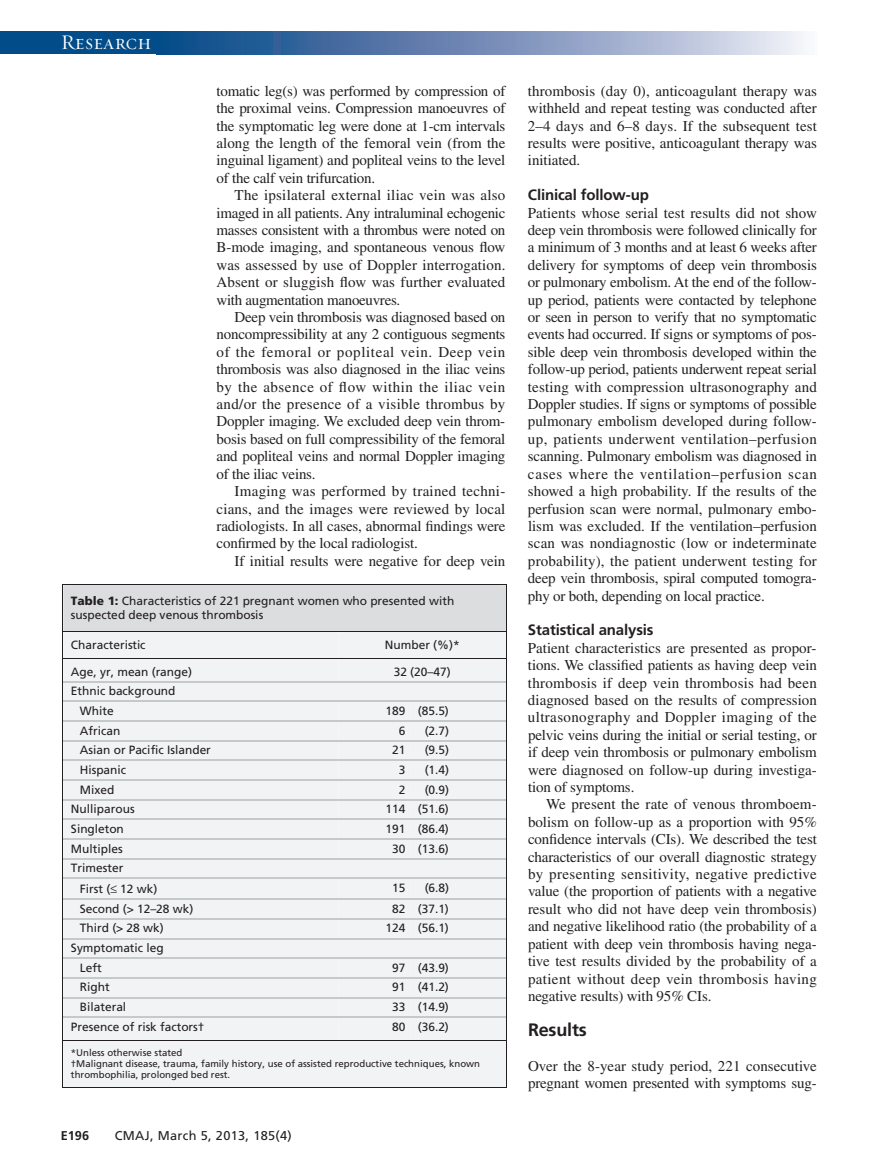
<style>
.page{position:relative;width:878px;height:1175px;background:#fff}
.page>*{position:absolute;margin:0;border:0;box-sizing:border-box;transform-origin:0 0}
.t1{font:21px "Requiem Display HTF Small Caps";letter-spacing:.005em;color:#fff}
.t2{font:700 18px "Frutiger LT Std";letter-spacing:-.01em;color:#231f20}
.t3{font:15px/17.4px "Times LT Std";letter-spacing:-.01em;color:#231f20;text-align:justify}
.t4{font:700 15px "Frutiger LT Std";letter-spacing:-.01em;color:#231f20}
.t5{font:12.75px "Frutiger LT Std";letter-spacing:.025em;color:#231f20}
.t6{font:700 12.75px "Frutiger LT Std";color:#231f20}
.t7{font:12px/19.6px "Frutiger";color:#231f20}
.t8{font:9.6px/11.4px "Frutiger";color:#231f20}
.s1{font-weight:900}
</style>
<div class="page">
<div style="left:0;top:32px;width:164px;height:22px;background:#014c89"></div>
<svg style="left:164px;top:32px;width:640px;height:22px;background:#7692ba"></svg>
<svg style="left:63px;top:584px;width:444px;height:504px"></svg>
<h1 class="t1" style="left:61px;top:30px;width:92px">Research</h1>
<p class="t3" style="left:216px;top:84px;width:290px">tomatic leg(s) was performed by compression of the proximal veins. Compression manoeuvres of the symptomatic leg were done at 1-cm intervals along the length of the femoral vein (from the inguinal ligament) and popliteal veins to the level of the calf vein trifurcation.</p>
<p class="t3" style="left:216px;top:188px;width:290px;text-indent:18px">The ipsilateral external iliac vein was also imaged in all patients. Any intraluminal echogenic masses consistent with a thrombus were noted on B-mode imaging, and spontaneous venous flow was assessed by use of Doppler interrogation.<br>Absent or sluggish flow was further evaluated with augmentation manoeuvres.</p>
<p class="t3" style="left:216px;top:310px;width:290px;text-indent:18px">Deep vein thrombosis was diagnosed based on noncompressibility at any 2 contiguous segments of the femoral or popliteal vein. Deep vein thrombosis was also diagnosed in the iliac veins by the absence of flow within the iliac vein and/or the presence of a visible thrombus by Doppler imaging. We excluded deep vein throm&shy;bosis based on full compressibility of the femoral and popliteal veins and normal Doppler imaging of the iliac veins.</p>
<p class="t3" style="left:216px;top:484px;width:290px;text-indent:18px">Imaging was performed by trained techni&shy;cians, and the images were reviewed by local radiologists. In all cases, abnormal findings were confirmed by the local radiologist.</p>
<p class="t3" style="left:234px;top:553px;width:272px">If initial results were negative for deep vein</p>
<p class="t7" style="left:71px;top:595px;width:385px;line-height:14px"><span class="s1">Table 1:</span> Characteristics of 221 pregnant women who presented with suspected deep venous thrombosis</p>
<p class="t7" style="left:71px;top:636px;width:76px">Characteristic</p>
<p class="t7" style="left:385px;top:636px;width:76px">Number (%)*</p>
<p class="t7" style="left:71px;top:662px;width:123px">Age, yr, mean (range)</p>
<p class="t7" style="left:394px;top:662px;width:58px">32 (20–47)</p>
<p class="t7" style="left:80px;top:682px;width:97px;text-indent:-9px">Ethnic background<br>White</p>
<p class="t7" style="left:385px;top:702px;width:65px">189 (85.5)</p>
<p class="t7" style="left:80px;top:721px;width:42px">African</p>
<p class="t7" style="left:399px;top:721px;width:8px">6</p>
<p class="t7" style="left:424px;top:721px;width:26px">(2.7)</p>
<p class="t7" style="left:80px;top:741px;width:132px">Asian or Pacific Islander</p>
<p class="t7" style="left:392px;top:741px;width:15px">21</p>
<p class="t7" style="left:424px;top:741px;width:26px">(9.5)</p>
<p class="t7" style="left:80px;top:761px;width:48px">Hispanic</p>
<p class="t7" style="left:399px;top:761px;width:8px">3</p>
<p class="t7" style="left:424px;top:761px;width:26px">(1.4)</p>
<p class="t7" style="left:80px;top:780px;width:36px">Mixed</p>
<p class="t7" style="left:399px;top:780px;width:8px">2</p>
<p class="t7" style="left:424px;top:780px;width:26px">(0.9)</p>
<p class="t7" style="left:71px;top:800px;width:65px">Nulliparous</p>
<p class="t7" style="left:385px;top:800px;width:65px">114 (51.6)</p>
<p class="t7" style="left:71px;top:819px;width:54px">Singleton</p>
<p class="t7" style="left:385px;top:819px;width:65px">191 (86.4)</p>
<p class="t7" style="left:71px;top:839px;width:53px">Multiples</p>
<p class="t7" style="left:392px;top:839px;width:58px">30 (13.6)</p>
<p class="t7" style="left:80px;top:858px;width:79px;line-height:20.5px;text-indent:-9px">Trimester<br>First (≤ 12 wk)</p>
<p class="t7" style="left:392px;top:878px;width:15px">15</p>
<p class="t7" style="left:424px;top:878px;width:26px">(6.8)</p>
<p class="t7" style="left:80px;top:899px;width:115px">Second (&gt; 12–28 wk)</p>
<p class="t7" style="left:392px;top:899px;width:58px">82 (37.1)</p>
<p class="t7" style="left:80px;top:919px;width:85px">Third (&gt; 28 wk)</p>
<p class="t7" style="left:385px;top:919px;width:65px">124 (56.1)</p>
<p class="t7" style="left:80px;top:939px;width:85px;text-indent:-9px">Symptomatic leg<br>Left</p>
<p class="t7" style="left:392px;top:958px;width:58px">97 (43.9)</p>
<p class="t7" style="left:80px;top:978px;width:31px">Right</p>
<p class="t7" style="left:392px;top:978px;width:58px">91 (41.2)</p>
<p class="t7" style="left:80px;top:998px;width:48px">Bilateral</p>
<p class="t7" style="left:392px;top:998px;width:58px">33 (14.9)</p>
<p class="t7" style="left:71px;top:1018px;width:135px">Presence of risk factors†</p>
<p class="t7" style="left:392px;top:1018px;width:58px">80 (36.2)</p>
<p class="t8" style="left:71px;top:1047px;width:410px">*Unless otherwise stated<br>†Malignant disease, trauma, family history, use of assisted reproductive techniques, known thrombophilia, prolonged bed rest.</p>
<p class="t6" style="left:61px;top:1130px;width:30px">E196</p>
<p class="t5" style="left:115px;top:1130px;width:178px">CMAJ, March 5, 2013, 185(4)</p>
<p class="t3" style="left:528px;top:84px;width:290px">thrombosis (day 0), anticoagulant therapy was withheld and repeat testing was conducted after 2–4 days and 6–8 days. If the subsequent test results were positive, anticoagulant therapy was initiated.</p>
<p class="t4" style="left:528px;top:189px;width:122px">Clinical follow-up</p>
<p class="t3" style="left:528px;top:205px;width:290px">Patients whose serial test results did not show deep vein thrombosis were followed clinically for a minimum of 3 months and at least 6 weeks after delivery for symptoms of deep vein thrombosis or pulmonary embolism. At the end of the follow&shy;up period, patients were contacted by telephone or seen in person to verify that no symptomatic events had occurred. If signs or symptoms of pos&shy;sible deep vein thrombosis developed within the follow-up period, patients underwent repeat serial testing with compression ultrasonography and Doppler studies. If signs or symptoms of possible pulmonary embolism developed during follow&shy;up, patients underwent ventilation–perfusion scanning. Pulmonary embolism was diagnosed in cases where the ventilation–perfusion scan showed a high probability. If the results of the perfusion scan were normal, pulmonary embo&shy;lism was excluded. If the ventilation–perfusion scan was nondiagnostic (low or indeterminate probability), the patient underwent testing for deep vein thrombosis, spiral computed tomogra&shy;phy or both, depending on local practice.</p>
<p class="t4" style="left:528px;top:624px;width:127px">Statistical analysis</p>
<p class="t3" style="left:528px;top:640px;width:290px">Patient characteristics are presented as propor&shy;tions. We classified patients as having deep vein thrombosis if deep vein thrombosis had been diagnosed based on the results of compression ultrasonography and Doppler imaging of the pelvic veins during the initial or serial testing, or if deep vein thrombosis or pulmonary embolism were diagnosed on follow-up during investiga&shy;tion of symptoms.</p>
<p class="t3" style="left:528px;top:797px;width:290px;text-indent:18px">We present the rate of venous thromboem&shy;bolism on follow-up as a proportion with 95% confidence intervals (CIs). We described the test characteristics of our overall diagnostic strategy by presenting sensitivity, negative predictive value (the proportion of patients with a negative result who did not have deep vein thrombosis) and negative likelihood ratio (the probability of a patient with deep vein thrombosis having nega&shy;tive test results divided by the probability of a patient without deep vein thrombosis having negative results) with 95% CIs.</p>
<p class="t2" style="left:528px;top:1022px;width:60px">Results</p>
<p class="t3" style="left:528px;top:1058px;width:290px">Over the 8-year study period, 221 consecutive pregnant women presented with symptoms sug-</p>
</div>
